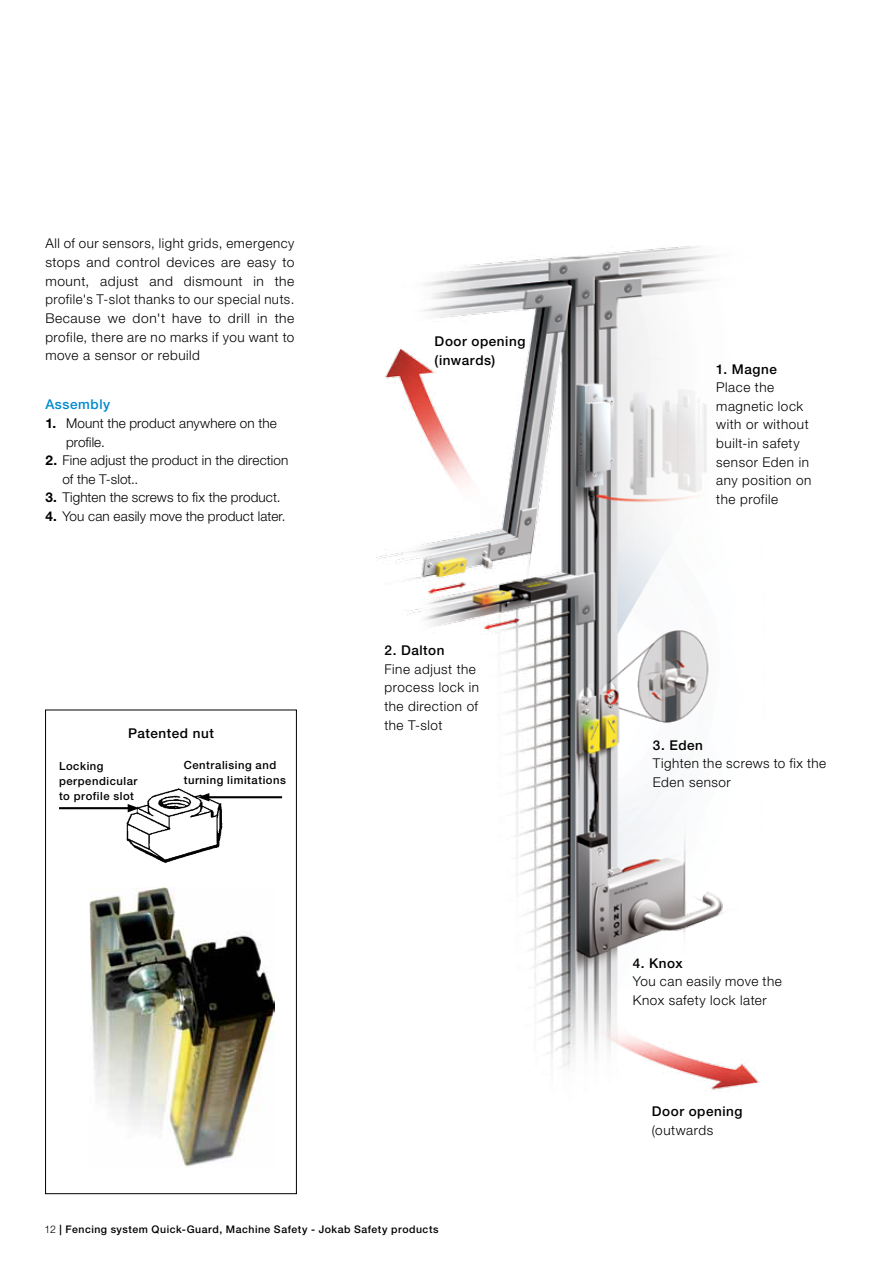
<style>
.page{position:relative;width:893px;height:1263px;background:#fff}
.page>*{position:absolute;margin:0;border:0;box-sizing:border-box;transform-origin:0 0}
.t1{font:300 13.5px/18.6px "Helvetica Neue LT Std";letter-spacing:.035em;color:#000}
.t2{font:300 13.5px/18.6px "Helvetica Neue LT Std";letter-spacing:.01em;color:#000}
.t3{font:500 13.5px/18.6px "Helvetica Neue LT Std";letter-spacing:.04em;color:#000}
.t4{font:500 13.5px "Helvetica Neue LT Std";letter-spacing:.045em;color:#0089cf}
.t5{font:500 11.25px/15px "Helvetica Neue LT Std";letter-spacing:.045em;color:#000}
.t6{font:500 10.5px "Helvetica Neue LT Std";letter-spacing:.05em;color:#000}
.s1{font-weight:700}
.s2{font-weight:300}
</style>
<div class="page">
<img style="left:121px;top:788px;width:115px;height:75px">
<hr style="left:59px;top:807px;width:73px;height:2px;background:#000">
<svg style="left:128px;top:804px;width:11px;height:8px"></svg>
<hr style="left:205px;top:796px;width:77px;height:2px;background:#000">
<svg style="left:198px;top:793px;width:11px;height:8px"></svg>
<img style="left:376px;top:246px;width:383px;height:844px">
<img style="left:89px;top:888px;width:185px;height:278px">
<div style="left:45px;top:710px;width:252px;height:484px;border:1px solid #000"></div>
<p class="t1" style="left:45px;top:234px;width:251px;text-align:justify">All of our sensors, light grids, emergency stops and control devices are easy to mount, adjust and dismount in the profile's T‑slot thanks to our special nuts.<br>Because we don't have to drill in the profile, there are no marks if you want to move a sensor or rebuild</p>
<p class="t4" style="left:45px;top:397px;width:66px">Assembly</p>
<p class="t2" style="left:66px;top:414px;width:212px;text-indent:-21px"><span class="s1">1.</span> Mount the product anywhere on the profile.</p>
<p class="t2" style="left:62px;top:451px;width:228px;text-indent:-17px"><span class="s1">2.</span> Fine adjust the product in the direction of the T‑slot..</p>
<p class="t2" style="left:45px;top:488px;width:237px"><span class="s1">3.</span> Tighten the screws to fix the product.</p>
<p class="t2" style="left:45px;top:507px;width:242px"><span class="s1">4.</span> You can easily move the product later.</p>
<p class="t3" style="left:128px;top:724px;width:87px">Patented nut</p>
<p class="t5" style="left:59px;top:759px;width:80px">Locking perpendicular to profile slot</p>
<p class="t5" style="left:184px;top:757px;width:104px">Centralising and turning limitations</p>
<p class="t3" style="left:435px;top:332px;width:92px">Door opening (inwards)</p>
<p class="t3" style="left:384px;top:641px;width:62px">2. Dalton</p>
<p class="t1" style="left:384px;top:659px;width:96px">Fine adjust the process lock in the direction of the T‑slot</p>
<p class="t6" style="left:45px;top:1223px;width:395px"><span class="s2">12</span> | Fencing system Quick-Guard, Machine Safety - Jokab Safety products</p>
<p class="t3" style="left:716px;top:359px;width:62px">1. Magne</p>
<p class="t1" style="left:716px;top:378px;width:97px">Place the magnetic lock with or without built‑in safety sensor Eden in any position on the profile</p>
<p class="t3" style="left:653px;top:735px;width:52px">3. Eden</p>
<p class="t1" style="left:653px;top:754px;width:175px">Tighten the screws to fix the<br>Eden sensor</p>
<p class="t3" style="left:633px;top:953px;width:52px">4. Knox</p>
<p class="t1" style="left:633px;top:972px;width:151px">You can easily move the<br>Knox safety lock later</p>
<p class="t3" style="left:652px;top:1102px;width:92px">Door opening</p>
<p class="t1" style="left:652px;top:1120px;width:63px">(outwards</p>
</div>
